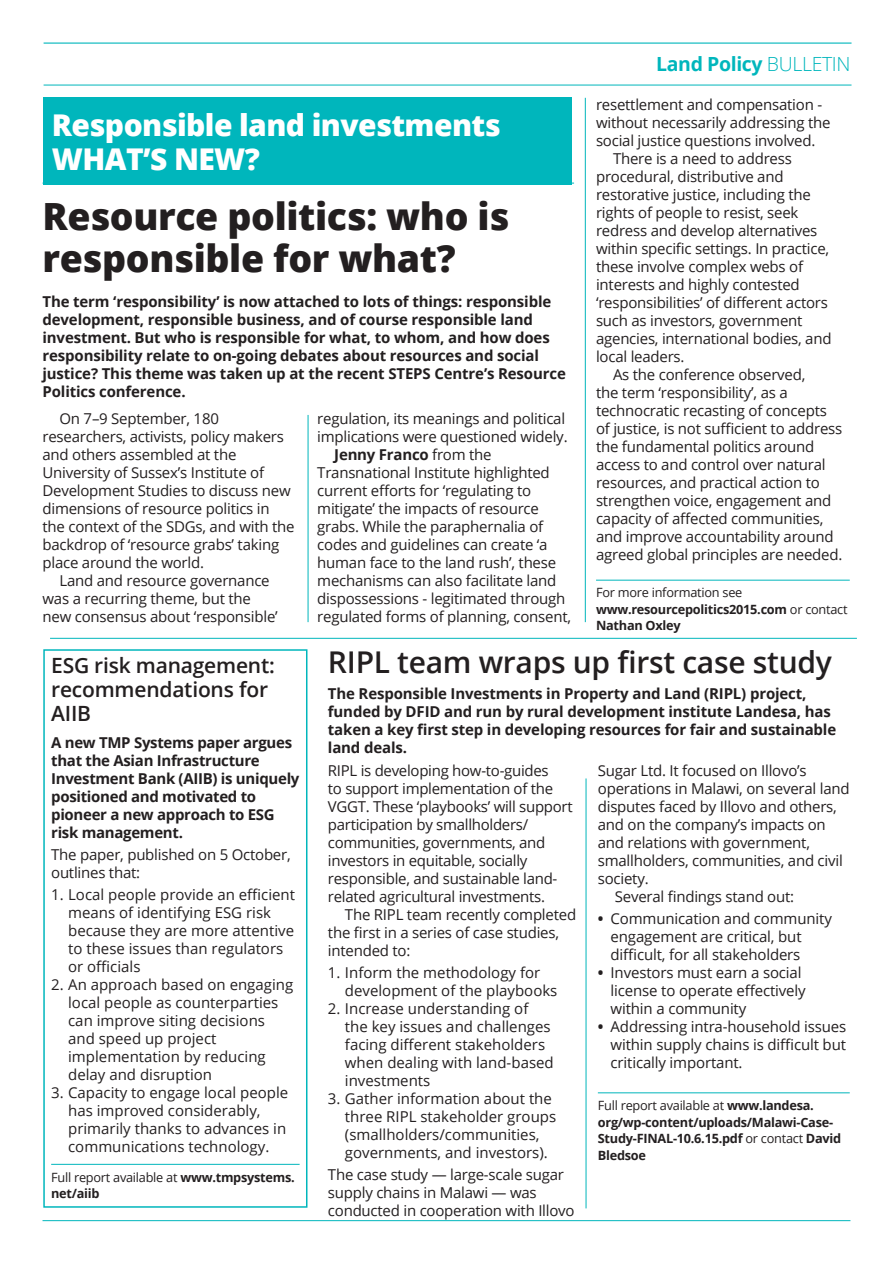
<style>
.page{position:relative;width:893px;height:1263px;background:#fff}
.page>*{position:absolute;margin:0;border:0;box-sizing:border-box;transform-origin:0 0}
.LEGEND_article_headi{font:800 37.5px/42px "Open Sans";letter-spacing:-.01em;color:#231f20}
.LEGEND_IN_BRIEF{font:800 30px "Open Sans";letter-spacing:-.02em;color:#fff}
.LEGEND_article_headi-2{font:600 30px "Open Sans";letter-spacing:-.01em;color:#231f20}
.LEGEND_article_headi-3{font:600 21px/24px "Open Sans";letter-spacing:-.01em;color:#231f20}
.t1{font:700 19.5px "Open Sans";letter-spacing:-.02em;color:#00b6bc}
.LEGEND_body{font:15px/18px "Open Sans";letter-spacing:-.015em;color:#231f20}
.LEGEND_body_-_first{font:15px/18px "Open Sans";letter-spacing:-.015em;color:#231f20}
.LEGEND_bold_intro_sp{font:700 15px/18px "Open Sans";letter-spacing:-.01em;color:#231f20}
.LEGEND_body_first_pa{font:700 15px/18px "Open Sans";letter-spacing:-.02em;color:#231f20}
.LEGEND_body_copy_abo{font:15px/18px "Open Sans";letter-spacing:-.015em;color:#231f20}
.LEGEND_more_info{font:700 12.75px/16.5px "Open Sans";letter-spacing:-.02em;color:#231f20}
.s1{font-weight:300}
.s2{font-weight:400}
.s3{font-weight:700}
</style>
<div class="page">
<hr style="left:43px;top:1220px;width:807px;height:1px;background:#00b6bc">
<hr style="left:44px;top:43px;width:807px;height:1px;background:#00b6bc">
<hr style="left:44px;top:85px;width:807px;height:1px;background:#00b6bc">
<hr style="left:43px;top:183px;width:531px;height:1px;background:#00b6bc">
<hr style="left:50px;top:638px;width:807px;height:1px;background:#00b6bc">
<hr style="left:585px;top:98px;width:1px;height:524px;background:#00b6bc">
<hr style="left:308px;top:415px;width:1px;height:207px;background:#00b6bc">
<hr style="left:598px;top:1092px;width:252px;height:1px;background:#00b6bc">
<hr style="left:51px;top:1164px;width:249px;height:1px;background:#00b6bc">
<div style="left:43px;top:649px;width:264px;height:559px;border:2px solid #00b6bc"></div>
<hr style="left:586px;top:778px;width:1px;height:430px;background:#00b6bc">
<hr style="left:596px;top:580px;width:254px;height:1px;background:#00b6bc">
<div style="left:43px;top:98px;width:528px;height:87px;background:#00b6bc"></div>
<h3 class="t1" style="left:656px;top:50px;width:196px">Land Policy <span class="s1">BULLETIN</span></h3>
<p class="LEGEND_body" style="left:596px;top:95px;width:236px">resettlement and compensation - without necessarily addressing the social justice questions involved.</p>
<p class="LEGEND_body" style="left:596px;top:149px;width:237px;text-indent:17px">There is a need to address procedural, distributive and restorative justice, including the rights of people to resist, seek redress and develop alternatives within specific settings. In practice, these involve complex webs of interests and highly contested ‘responsibilities’ of different actors such as investors, government agencies, international bodies, and local leaders.</p>
<p class="LEGEND_body" style="left:596px;top:365px;width:248px;text-indent:17px">As the conference observed,<br>the term ‘responsibility’, as a technocratic recasting of concepts of justice, is not sufficient to address the fundamental politics around access to and control over natural resources, and practical action to strengthen voice, engagement and capacity of affected communities, and improve accountability around agreed global principles are needed.</p>
<p class="LEGEND_more_info" style="left:596px;top:584px;width:253px"><span class="s2">For more information see </span>www.resourcepolitics2015.com <span class="s2">or contact<br></span>Nathan Oxley</p>
<p class="LEGEND_IN_BRIEF" style="left:52px;top:102px;width:450px">Responsible land investments</p>
<p class="LEGEND_IN_BRIEF" style="left:52px;top:136px;width:210px">WHAT’S NEW?</p>
<p class="LEGEND_article_headi" style="left:43px;top:194px;width:468px">Resource politics: who is responsible for what?</p>
<p class="LEGEND_bold_intro_sp" style="left:43px;top:292px;width:525px">The term ‘responsibility’ is now attached to lots of things: responsible development, responsible business, and of course responsible land investment. But who is responsible for what, to whom, and how does responsibility relate to on-going debates about resources and social justice? This theme was taken up at the recent STEPS Centre’s Resource Politics conference.</p>
<p class="LEGEND_body" style="left:43px;top:409px;width:254px;text-indent:17px">On 7–9 September, 180 researchers, activists, policy makers and others assembled at the<br>University of Sussex’s Institute of<br>Development Studies to discuss new dimensions of resource politics in the context of the SDGs, and with the backdrop of ‘resource grabs’ taking place around the world.</p>
<p class="LEGEND_body" style="left:43px;top:571px;width:237px;text-indent:17px">Land and resource governance was a recurring theme, but the new consensus about ‘responsible’</p>
<p class="LEGEND_body" style="left:317px;top:409px;width:252px">regulation, its meanings and political implications were questioned widely.</p>
<p class="LEGEND_body" style="left:317px;top:445px;width:255px;text-indent:17px"><span class="s3">Jenny Franco</span> from the Transnational Institute highlighted current efforts for ‘regulating to mitigate’ the impacts of resource grabs. While the paraphernalia of codes and guidelines can create ‘a human face to the land rush’, these mechanisms can also facilitate land dispossessions - legitimated through regulated forms of planning, consent,</p>
<p class="LEGEND_article_headi-2" style="left:328px;top:641px;width:505px">RIPL team wraps up first case study</p>
<p class="LEGEND_bold_intro_sp" style="left:328px;top:685px;width:510px">The Responsible Investments in Property and Land (RIPL) project, funded by DFID and run by rural development institute Landesa, has taken a key first step in developing resources for fair and sustainable land deals.</p>
<p class="LEGEND_body_-_first" style="left:328px;top:761px;width:246px">RIPL is developing how-to-guides<br>to support implementation of the VGGT. These ‘playbooks’ will support participation by smallholders/ communities, governments, and investors in equitable, socially responsible, and sustainable land&shy;related agricultural investments.</p>
<p class="LEGEND_body_copy_abo" style="left:328px;top:905px;width:250px;text-indent:17px">The RIPL team recently completed the first in a series of case studies, intended to:</p>
<p class="LEGEND_body" style="left:345px;top:963px;width:214px;text-indent:-17px">1. Inform the methodology for development of the playbooks</p>
<p class="LEGEND_body" style="left:345px;top:999px;width:210px;text-indent:-17px">2. Increase understanding of the key issues and challenges facing different stakeholders when dealing with land-based investments</p>
<p class="LEGEND_body" style="left:345px;top:1089px;width:213px;text-indent:-17px">3. Gather information about the three RIPL stakeholder groups (smallholders/communities, governments, and investors).</p>
<p class="LEGEND_body_-_first" style="left:328px;top:1165px;width:248px">The case study — large-scale sugar supply chains in Malawi — was conducted in cooperation with Illovo</p>
<p class="LEGEND_article_headi-3" style="left:51px;top:653px;width:225px">ESG risk management: recommendations for<br>AIIB</p>
<p class="LEGEND_body_first_pa" style="left:51px;top:733px;width:250px">A new TMP Systems paper argues that the Asian Infrastructure<br>Investment Bank (AIIB) is uniquely positioned and motivated to pioneer a new approach to ESG risk management.</p>
<p class="LEGEND_body_-_first" style="left:51px;top:845px;width:241px">The paper, published on 5 October, outlines that:</p>
<p class="LEGEND_body" style="left:68px;top:885px;width:228px;text-indent:-17px">1. Local people provide an efficient means of identifying ESG risk because they are more attentive to these issues than regulators or officials</p>
<p class="LEGEND_body" style="left:68px;top:975px;width:227px;text-indent:-17px">2. An approach based on engaging local people as counterparties can improve siting decisions and speed up project implementation by reducing delay and disruption</p>
<p class="LEGEND_body" style="left:68px;top:1083px;width:222px;text-indent:-17px">3. Capacity to engage local people has improved considerably, primarily thanks to advances in communications technology.</p>
<p class="LEGEND_more_info" style="left:51px;top:1168px;width:245px"><span class="s2">Full report available at</span> www.tmpsystems. net/aiib</p>
<p class="LEGEND_body_-_first" style="left:598px;top:761px;width:253px">Sugar Ltd. It focused on Illovo’s operations in Malawi, on several land disputes faced by Illovo and others, and on the company’s impacts on and relations with government, smallholders, communities, and civil society.</p>
<p class="LEGEND_body_copy_abo" style="left:615px;top:887px;width:181px">Several findings stand out:</p>
<p class="LEGEND_body" style="left:611px;top:909px;width:223px;text-indent:-13px"><span class="s3">•</span> Communication and community engagement are critical, but difficult, for all stakeholders</p>
<p class="LEGEND_body" style="left:611px;top:963px;width:197px;text-indent:-13px"><span class="s3">•</span> Investors must earn a social license to operate effectively within a community</p>
<p class="LEGEND_body" style="left:611px;top:1017px;width:237px;text-align:justify;text-indent:-13px"><span class="s3">•</span> Addressing intra-household issues within supply chains is difficult but critically important.</p>
<p class="LEGEND_more_info" style="left:598px;top:1097px;width:245px"><span class="s2">Full report available at</span> www.landesa. org/wp-content/uploads/Malawi-Case-Study-FINAL-10.6.15.pdf <span class="s2">or contact</span> David Bledsoe</p>
</div>
